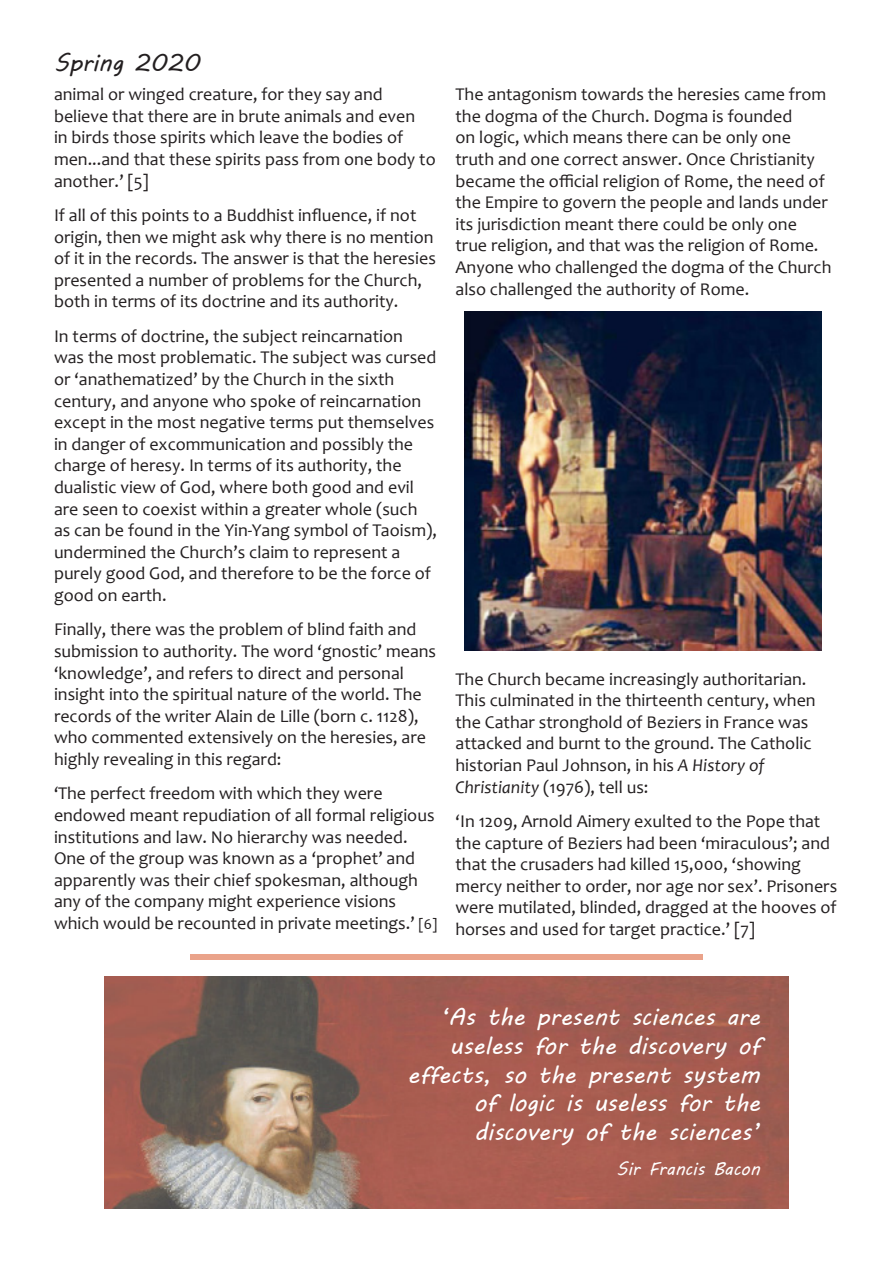
<style>
.page{position:relative;width:893px;height:1263px;background:#fff}
.page>*{position:absolute;margin:0;border:0;box-sizing:border-box;transform-origin:0 0}
.t1{font:24px/28.8px "MV Boli";color:#fff;text-align:right}
.t2{font:24px "MV Boli";color:#231f20}
.t3{font:18px/21.6px "Candara";color:#231f20}
.t4{font:18px "MV Boli";color:#fff}
.s1{font-size:15px}
.s2{font-style:italic}
</style>
<div class="page">
<img style="left:465px;top:311px;width:356px;height:339px">
<img style="left:104px;top:976px;width:685px;height:233px">
<div style="left:190px;top:954px;width:513px;height:6px;background:#eaa38a"></div>
<p class="t2" style="left:54px;top:47px;width:148px">Spring 2020</p>
<p class="t3" style="left:54px;top:83px;width:383px">animal or winged creature, for they say and believe that there are in brute animals and even<br>in birds those spirits which leave the bodies of men...and that these spirits pass from one body to another.’ [5]</p>
<p class="t3" style="left:54px;top:204px;width:383px">If all of this points to a Buddhist influence, if not origin, then we might ask why there is no mention of it in the records. The answer is that the heresies presented a number of problems for the Church, both in terms of its doctrine and its authority.</p>
<p class="t3" style="left:54px;top:325px;width:384px">In terms of doctrine, the subject reincarnation was the most problematic. The subject was cursed or ‘anathematized’ by the Church in the sixth century, and anyone who spoke of reincarnation except in the most negative terms put themselves in danger of excommunication and possibly the charge of heresy. In terms of its authority, the dualistic view of God, where both good and evil are seen to coexist within a greater whole (such as can be found in the Yin-Yang symbol of Taoism), undermined the Church’s claim to represent a purely good God, and therefore to be the force of good on earth.</p>
<p class="t3" style="left:54px;top:618px;width:384px">Finally, there was the problem of blind faith and submission to authority. The word ‘gnostic’ means ‘knowledge’, and refers to direct and personal insight into the spiritual nature of the world. The records of the writer Alain de Lille (born c. 1128), who commented extensively on the heresies, are highly revealing in this regard:</p>
<p class="t3" style="left:54px;top:782px;width:385px">‘The perfect freedom with which they were endowed meant repudiation of all formal religious institutions and law. No hierarchy was needed.<br>One of the group was known as a ‘prophet’ and apparently was their chief spokesman, although any of the company might experience visions which would be recounted in private meetings.’ <span class="s1">[6]</span></p>
<p class="t3" style="left:455px;top:83px;width:377px">The antagonism towards the heresies came from the dogma of the Church. Dogma is founded<br>on logic, which means there can be only one truth and one correct answer. Once Christianity became the official religion of Rome, the need of the Empire to govern the people and lands under its jurisdiction meant there could be only one true religion, and that was the religion of Rome.<br>Anyone who challenged the dogma of the Church also challenged the authority of Rome.</p>
<p class="t3" style="left:455px;top:668px;width:362px">The Church became increasingly authoritarian.<br>This culminated in the thirteenth century, when the Cathar stronghold of Beziers in France was attacked and burnt to the ground. The Catholic historian Paul Johnson, in his <span class="s2">A History of Christianity</span> (1976), tell us:</p>
<p class="t3" style="left:455px;top:810px;width:383px">‘In 1209, Arnold Aimery exulted to the Pope that the capture of Beziers had been ‘miraculous’; and that the crusaders had killed 15,000, ‘showing mercy neither to order, nor age nor sex’. Prisoners were mutilated, blinded, dragged at the hooves of horses and used for target practice.’ [7]</p>
<p class="t1" style="left:408px;top:1002px;width:354px">‘As the present sciences are useless for the discovery of effects, so the present system of logic is useless for the discovery of the sciences’</p>
<p class="t4" style="left:617px;top:1156px;width:145px">Sir Francis Bacon</p>
</div>
